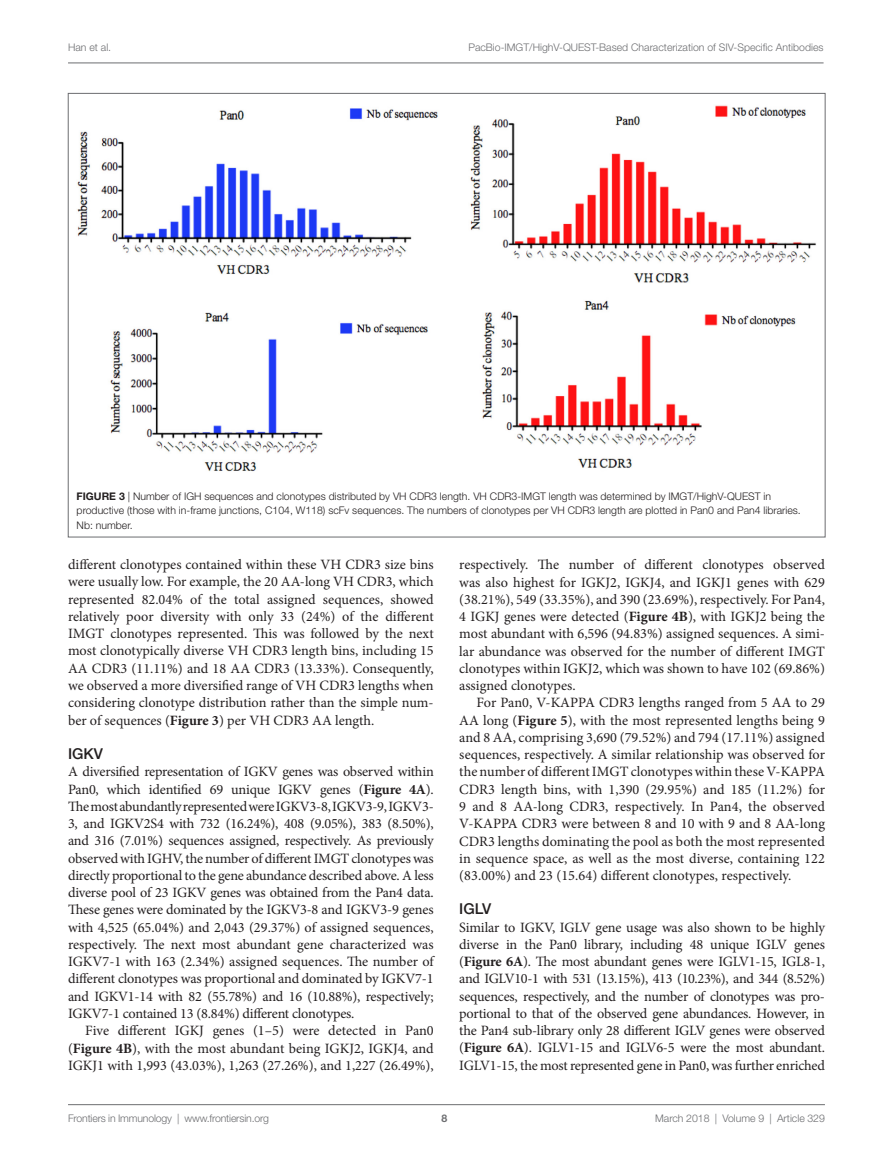
<style>
.page{position:relative;width:893px;height:1170px;background:#fff}
.page>*{position:absolute;margin:0;border:0;box-sizing:border-box;transform-origin:0 0}
.t1{font:500 15px "Helvetica Neue LT Std";color:#231f20}
.t2{font:14.25px/17.2px "Minion Pro";letter-spacing:-.005em;color:#231f20;text-align:justify}
.t3{font:300 10.5px/14.2px "Helvetica Neue LT Std";color:#231f20}
.t4{font:300 10.5px "Helvetica Neue LT Std";color:#6c6d70}
.t5{font:700 10.5px "Helvetica Neue LT Std";color:#6c6d70}
.s1{font-weight:700}
</style>
<div class="page">
<img style="left:77px;top:105px;width:739px;height:367px">
<hr style="left:68px;top:63px;width:756px;height:1px;background:#6c6d70">
<hr style="left:68px;top:1104px;width:757px;height:1px;background:#6c6d70">
<p class="t4" style="left:68px;top:41px;width:45px">Han et al.</p>
<p class="t4" style="left:468px;top:41px;width:357px">PacBio-IMGT/HighV-QUEST-Based Characterization of SIV-Specific Antibodies</p>
<p class="t3" style="left:77px;top:489px;width:726px"><span class="s1">FIGURE 3</span> | Number of IGH sequences and clonotypes distributed by VH CDR3 length. VH CDR3-IMGT length was determined by IMGT/HighV-QUEST in productive (those with in-frame junctions, C104, W118) scFv sequences. The numbers of clonotypes per VH CDR3 length are plotted in Pan0 and Pan4 libraries.<br>Nb: number.</p>
<p class="t2" style="left:68px;top:556px;width:367px">different clonotypes contained within these VH CDR3 size bins were usually low. For example, the 20 AA-long VH CDR3, which represented 82.04% of the total assigned sequences, showed relatively poor diversity with only 33 (24%) of the different IMGT clonotypes represented. This was followed by the next most clonotypically diverse VH CDR3 length bins, including 15<br>AA CDR3 (11.11%) and 18 AA CDR3 (13.33%). Consequently, we observed a more diversified range of VH CDR3 lengths when considering clonotype distribution rather than the simple num&shy;ber of sequences (<span class="s1">Figure 3</span>) per VH CDR3 AA length.</p>
<p class="t1" style="left:68px;top:744px;width:36px">IGKV</p>
<p class="t2" style="left:68px;top:763px;width:367px">A diversified representation of IGKV genes was observed within Pan0, which identified 69 unique IGKV genes (<span class="s1">Figure 4A</span>).<br>The most abundantly represented were IGKV3-8, IGKV3-9, IGKV3- 3, and IGKV2S4 with 732 (16.24%), 408 (9.05%), 383 (8.50%), and 316 (7.01%) sequences assigned, respectively. As previously observed with IGHV, the number of different IMGT clonotypes was directly proportional to the gene abundance described above. A less diverse pool of 23 IGKV genes was obtained from the Pan4 data.<br>These genes were dominated by the IGKV3-8 and IGKV3-9 genes with 4,525 (65.04%) and 2,043 (29.37%) of assigned sequences, respectively. The next most abundant gene characterized was IGKV7-1 with 163 (2.34%) assigned sequences. The number of different clonotypes was proportional and dominated by IGKV7-1 and IGKV1-14 with 82 (55.78%) and 16 (10.88%), respectively; IGKV7-1 contained 13 (8.84%) different clonotypes.</p>
<p class="t2" style="left:68px;top:1022px;width:367px;text-indent:17px">Five different IGKJ genes (1–5) were detected in Pan0 (<span class="s1">Figure 4B</span>), with the most abundant being IGKJ2, IGKJ4, and IGKJ1 with 1,993 (43.03%), 1,263 (27.26%), and 1,227 (26.49%),</p>
<p class="t2" style="left:459px;top:556px;width:367px">respectively. The number of different clonotypes observed was also highest for IGKJ2, IGKJ4, and IGKJ1 genes with 629 (38.21%), 549 (33.35%), and 390 (23.69%), respectively. For Pan4, 4 IGKJ genes were detected (<span class="s1">Figure 4B</span>), with IGKJ2 being the most abundant with 6,596 (94.83%) assigned sequences. A simi&shy;lar abundance was observed for the number of different IMGT clonotypes within IGKJ2, which was shown to have 102 (69.86%) assigned clonotypes.</p>
<p class="t2" style="left:459px;top:694px;width:367px;text-indent:17px">For Pan0, V-KAPPA CDR3 lengths ranged from 5 AA to 29<br>AA long (<span class="s1">Figure 5</span>), with the most represented lengths being 9 and 8 AA, comprising 3,690 (79.52%) and 794 (17.11%) assigned sequences, respectively. A similar relationship was observed for the number of different IMGT clonotypes within these V-KAPPA CDR3 length bins, with 1,390 (29.95%) and 185 (11.2%) for 9 and 8 AA-long CDR3, respectively. In Pan4, the observed V-KAPPA CDR3 were between 8 and 10 with 9 and 8 AA-long CDR3 lengths dominating the pool as both the most represented in sequence space, as well as the most diverse, containing 122 (83.00%) and 23 (15.64) different clonotypes, respectively.</p>
<p class="t1" style="left:459px;top:900px;width:33px">IGLV</p>
<p class="t2" style="left:459px;top:918px;width:367px">Similar to IGKV, IGLV gene usage was also shown to be highly diverse in the Pan0 library, including 48 unique IGLV genes (<span class="s1">Figure 6A</span>). The most abundant genes were IGLV1-15, IGL8-1, and IGLV10-1 with 531 (13.15%), 413 (10.23%), and 344 (8.52%) sequences, respectively, and the number of clonotypes was pro&shy;portional to that of the observed gene abundances. However, in the Pan4 sub-library only 28 different IGLV genes were observed (<span class="s1">Figure 6A</span>). IGLV1-15 and IGLV6-5 were the most abundant.<br>IGLV1-15, the most represented gene in Pan0, was further enriched</p>
<p class="t4" style="left:68px;top:1111px;width:203px">Frontiers in Immunology | www.frontiersin.org</p>
<p class="t4" style="left:655px;top:1111px;width:171px">March 2018 | Volume 9 | Article 329</p>
<p class="t5" style="left:441px;top:1111px;width:7px">8</p>
</div>
